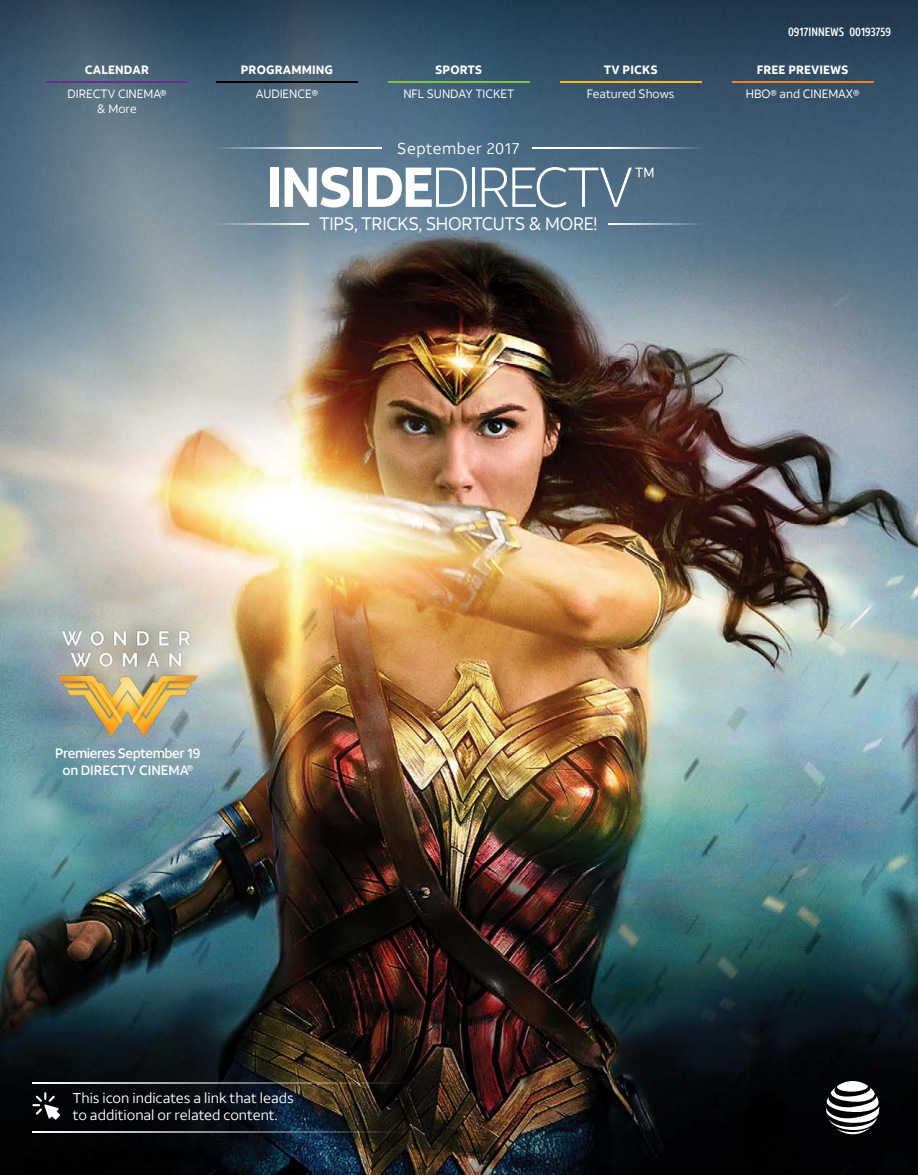
<style>
.page{position:relative;width:918px;height:1175px;background:#fff}
.page>*{position:absolute;margin:0;border:0;box-sizing:border-box;transform-origin:0 0}
.t1{font:300 56.1px "ATT Aleck Sans";letter-spacing:-.045em;color:#fff}
.t2{font:300 24.75px "ATT Aleck Sans";color:#fff}
.t3{font:18px "ATT Aleck Sans";letter-spacing:-.02em;color:#fff}
.t4{font:15.75px "ATT Aleck Sans";letter-spacing:.035em;color:#fff}
.t5{font:14.25px/16.5px "ATT Aleck Sans";color:#fff}
.t6{font:500 13.5px/16.5px "ATT Aleck Sans";letter-spacing:-.03em;color:#fff;text-align:center}
.t7{font:12px/15px "ATT Aleck Sans";color:#fff;text-align:center}
.t8{font:700 12px/24.8px "ATT Aleck Sans";letter-spacing:.01em;color:#fff;text-align:center}
.t9{font:500 12px "ATT Aleck Cd";color:#fff}
.s1{font-weight:400}
.s2{font-weight:400;font-size:10.5px}
.s3{font-size:10.5px}
.s4{font-weight:700}
</style>
<div class="page">
<img style="left:0;top:0;width:918px;height:1174px">
<img style="left:609px;top:223px;width:96px;height:1px">
<img style="left:212px;top:223px;width:96px;height:1px">
<img style="left:532px;top:148px;width:173px;height:1px">
<img style="left:212px;top:148px;width:170px;height:1px">
<hr style="left:216px;top:81px;width:142px;height:1px;background:#070404">
<hr style="left:46px;top:81px;width:142px;height:1px;background:#6a2c91">
<hr style="left:732px;top:81px;width:141px;height:1px;background:#f58021">
<hr style="left:560px;top:81px;width:141px;height:1px;background:#fdb71a">
<hr style="left:388px;top:81px;width:141px;height:1px;background:#80c342">
<svg style="left:826px;top:1081px;width:53px;height:53px"></svg>
<img style="left:40px;top:604px;width:176px;height:141px">
<svg style="left:32px;top:1092px;width:28px;height:27px"></svg>
<img style="left:32px;top:1082px;width:379px;height:1px">
<img style="left:32px;top:1131px;width:379px;height:1px">
<p class="t9" style="left:788px;top:24px;width:104px">0917INNEWS 00193759</p>
<p class="t8" style="left:435px;top:57px;width:49px">SPORTS</p>
<p class="t8" style="left:241px;top:57px;width:94px">PROGRAMMING<br><span class="s1">AUDIENCE</span><span class="s2">®</span></p>
<p class="t8" style="left:85px;top:57px;width:66px">CALENDAR</p>
<p class="t8" style="left:604px;top:57px;width:56px">TV PICKS</p>
<p class="t8" style="left:757px;top:57px;width:93px">FREE PREVIEWS</p>
<p class="t7" style="left:587px;top:87px;width:89px">Featured Shows</p>
<p class="t7" style="left:746px;top:87px;width:115px">HBO<span class="s3">®</span> and CINEMAX<span class="s3">®</span></p>
<p class="t7" style="left:68px;top:87px;width:100px">DIRECTV CINEMA<span class="s3">® </span>&amp; More</p>
<p class="t7" style="left:403px;top:87px;width:112px">NFL SUNDAY TICKET</p>
<h3 class="t4" style="left:397px;top:139px;width:124px">September 2017</h3>
<h1 class="t1" style="left:266px;top:153px;width:368px"><span class="s4">INSIDE</span>DIRECTV</h1>
<h2 class="t2" style="left:635px;top:161px;width:21px">™</h2>
<h3 class="t3" style="left:319px;top:213px;width:280px">TIPS, TRICKS, SHORTCUTS &amp; MORE!</h3>
<p class="t6" style="left:55px;top:745px;width:147px">Premieres September 19 on DIRECTV CINEMA<sup>®</sup></p>
<p class="t5" style="left:73px;top:1089px;width:222px">This icon indicates a link that leads to additional or related content.</p>
</div>
